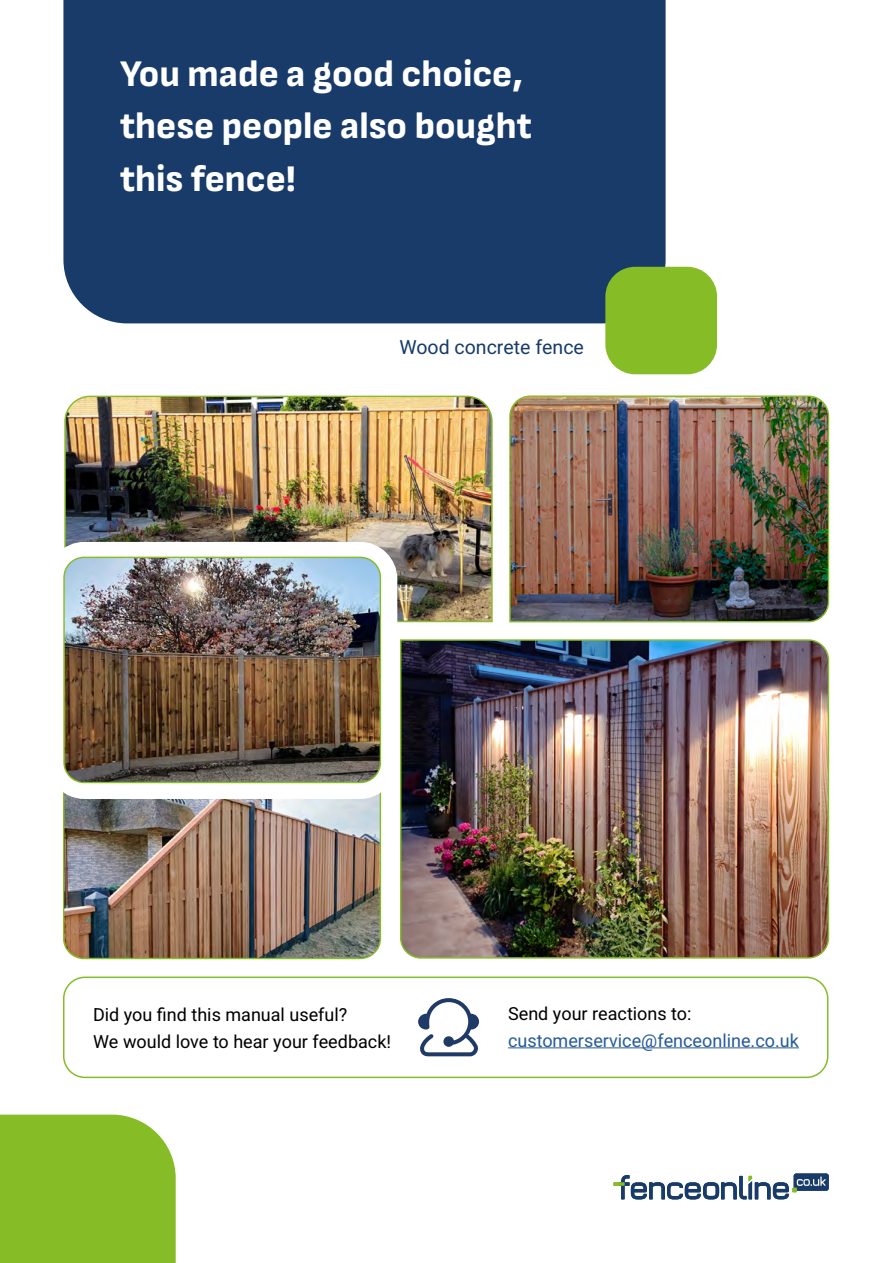
<style>
.page{position:relative;width:893px;height:1263px;background:#fff}
.page>*{position:absolute;margin:0;border:0;box-sizing:border-box;transform-origin:0 0}
.t1{font:37.5px/52.5px "Sofia Sans";color:#fff}
.t2{font:19.5px "Heebo";color:#183b6a}
.t3{font:18px/27px "Heebo";color:#000}
.t4{font:18px "Heebo";color:#275b9b}
</style>
<div class="page">
<div style="left:63px;top:0;width:603px;height:323px;background:#183b6a"></div>
<div style="left:605px;top:267px;width:112px;height:107px;background:#86bc25;border-radius:30px"></div>
<div style="left:0;top:1114px;width:176px;height:149px;background:#86bc25"></div>
<img style="left:65px;top:797px;width:314px;height:161px">
<img style="left:64px;top:395px;width:429px;height:228px">
<img style="left:509px;top:395px;width:321px;height:228px">
<img style="left:400px;top:639px;width:430px;height:320px">
<div style="left:47px;top:542px;width:350px;height:257px;border:16px solid #fff;border-radius:29px"></div>
<img style="left:64px;top:557px;width:316px;height:225px">
<div style="left:63px;top:557px;width:318px;height:226px;border:1px solid #86bc25;border-radius:20px"></div>
<hr style="left:508px;top:1047px;width:291px;height:1px;background:#275b9b">
<div style="left:63px;top:976px;width:765px;height:102px;border:2px solid #86bc25;border-radius:21px"></div>
<svg style="left:418px;top:998px;width:61px;height:59px"></svg>
<div style="left:443px;top:1036px;width:11px;height:11px;background:#203a68;border-radius:50%"></div>
<svg style="left:613px;top:1182px;width:12px;height:4px"></svg>
<svg style="left:619px;top:1173px;width:210px;height:26px"></svg>
<h1 class="t1" style="left:120px;top:47px;width:413px">You made a good choice, these people also bought this fence!</h1>
<p class="t2" style="left:399px;top:334px;width:186px">Wood concrete fence</p>
<p class="t3" style="left:93px;top:1001px;width:300px">Did you find this manual useful?<br>We would love to hear your feedback!</p>
<p class="t3" style="left:508px;top:1000px;width:185px">Send your reactions to:</p>
<p class="t4" style="left:508px;top:1028px;width:292px">customerservice@fenceonline.co.uk</p>
</div>
